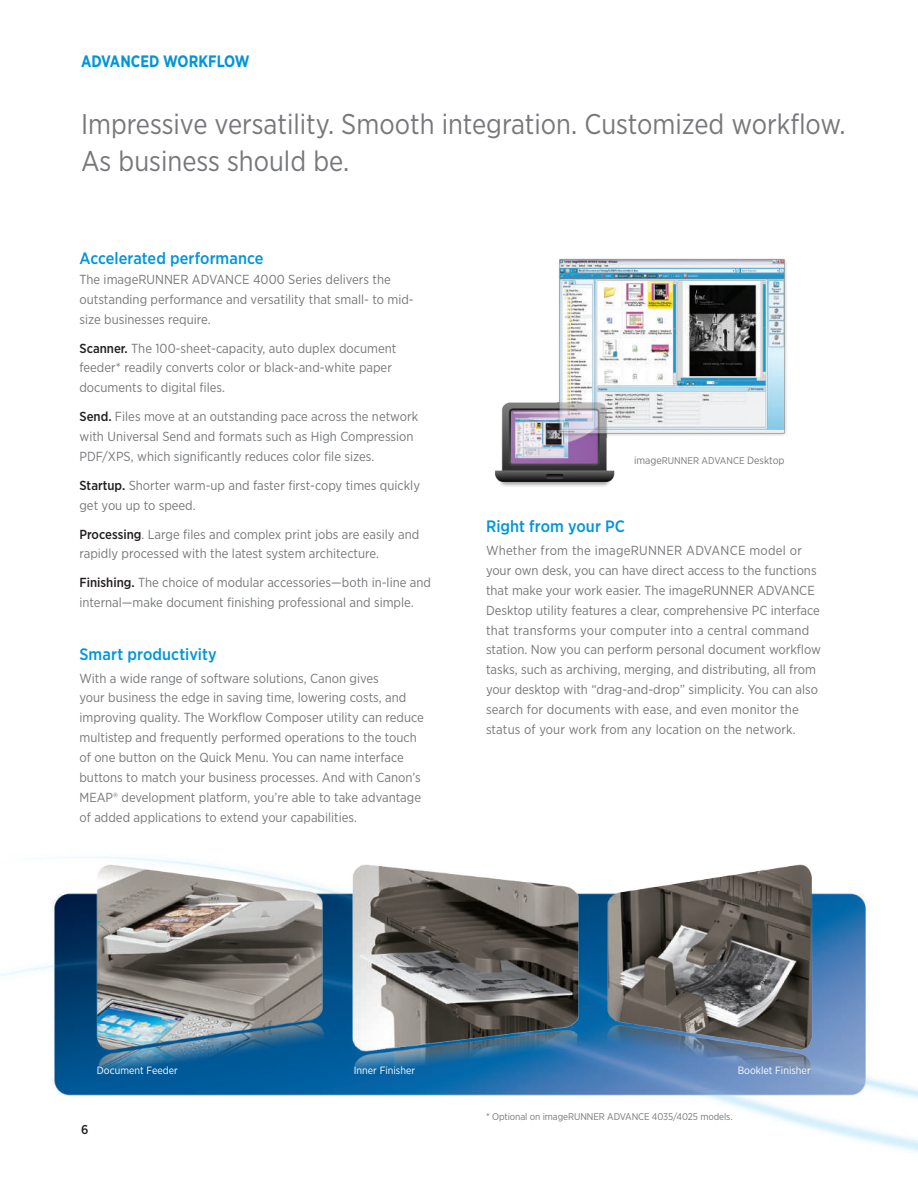
<style>
.page{position:relative;width:918px;height:1188px;background:#fff}
.page>*{position:absolute;margin:0;border:0;box-sizing:border-box;transform-origin:0 0}
.t1{font:28.5px/37.5px "Gotham Narrow";color:#76787b}
.t2{font:500 16.5px "Gotham Narrow";letter-spacing:.005em;color:#0095d9}
.t3{font:700 16.5px "Gotham Narrow";letter-spacing:.005em;color:#0095d9;scale:.93 1}
.t4{font:13.2px/19.8px "Gotham Narrow";color:#76787b}
.t5{font:500 12.75px "Gotham Narrow";color:#231f20}
.t6{font:10.5px "Gotham Narrow";color:#fff}
.t7{font:9.75px "Gotham Narrow";letter-spacing:-.01em;color:#76787b}
.s1{font-weight:500;color:#231f20}
.s2{font-size:10.5px}
</style>
<div class="page">
<img style="left:0;top:858px;width:918px;height:295px">
<img style="left:46px;top:856px;width:772px;height:233px">
<img style="left:495px;top:258px;width:292px;height:229px">
<p class="t3" style="left:81px;top:51px;width:183px">ADVANCED WORKFLOW</p>
<h1 class="t1" style="left:81px;top:104px;width:766px">Impressive versatility. Smooth integration. Customized workflow.<br>As business should be.</h1>
<p class="t2" style="left:80px;top:248px;width:186px">Accelerated performance</p>
<p class="t4" style="left:80px;top:269px;width:336px">The imageRUNNER ADVANCE 4000 Series delivers the outstanding performance and versatility that small- to mid&shy;size businesses require.</p>
<p class="t4" style="left:80px;top:338px;width:318px"><span class="s1">Scanner.</span> The 100-sheet-capacity, auto duplex document feeder* readily converts color or black-and-white paper documents to digital files.</p>
<p class="t4" style="left:80px;top:406px;width:340px"><span class="s1">Send.</span> Files move at an outstanding pace across the network with Universal Send and formats such as High Compression<br>PDF/XPS, which significantly reduces color file sizes.</p>
<p class="t4" style="left:80px;top:475px;width:342px"><span class="s1">Startup.</span> Shorter warm-up and faster first-copy times quickly get you up to speed.</p>
<p class="t4" style="left:80px;top:524px;width:341px"><span class="s1">Processing</span>. Large files and complex print jobs are easily and rapidly processed with the latest system architecture.</p>
<p class="t4" style="left:80px;top:573px;width:353px"><span class="s1">Finishing.</span> The choice of modular accessories—both in-line and internal—make document finishing professional and simple.</p>
<p class="t2" style="left:80px;top:643px;width:139px">Smart productivity</p>
<p class="t4" style="left:80px;top:668px;width:346px">With a wide range of software solutions, Canon gives<br>your business the edge in saving time, lowering costs, and improving quality. The Workflow Composer utility can reduce multistep and frequently performed operations to the touch of one button on the Quick Menu. You can name interface buttons to match your business processes. And with Canon’s MEAP® development platform, you’re able to take advantage of added applications to extend your capabilities.</p>
<p class="t7" style="left:634px;top:454px;width:152px"><span class="s2">image</span>RUNNER ADVANCE <span class="s2">Desktop</span></p>
<p class="t2" style="left:486px;top:516px;width:141px">Right from your PC</p>
<p class="t4" style="left:486px;top:540px;width:337px">Whether from the imageRUNNER ADVANCE model or your own desk, you can have direct access to the functions that make your work easier. The imageRUNNER ADVANCE Desktop utility features a clear, comprehensive PC interface that transforms your computer into a central command station. Now you can perform personal document workflow tasks, such as archiving, merging, and distributing, all from your desktop with “drag-and-drop” simplicity. You can also search for documents with ease, and even monitor the status of your work from any location on the network.</p>
<p class="t6" style="left:97px;top:1064px;width:83px">Document Feeder</p>
<p class="t6" style="left:354px;top:1064px;width:63px">Inner Finisher</p>
<p class="t6" style="left:738px;top:1064px;width:74px">Booklet Finisher</p>
<p class="t5" style="left:81px;top:1121px;width:9px">6</p>
<p class="t7" style="left:486px;top:1111px;width:248px">* Optional on imageRUNNER ADVANCE 4035/4025 models.</p>
</div>
